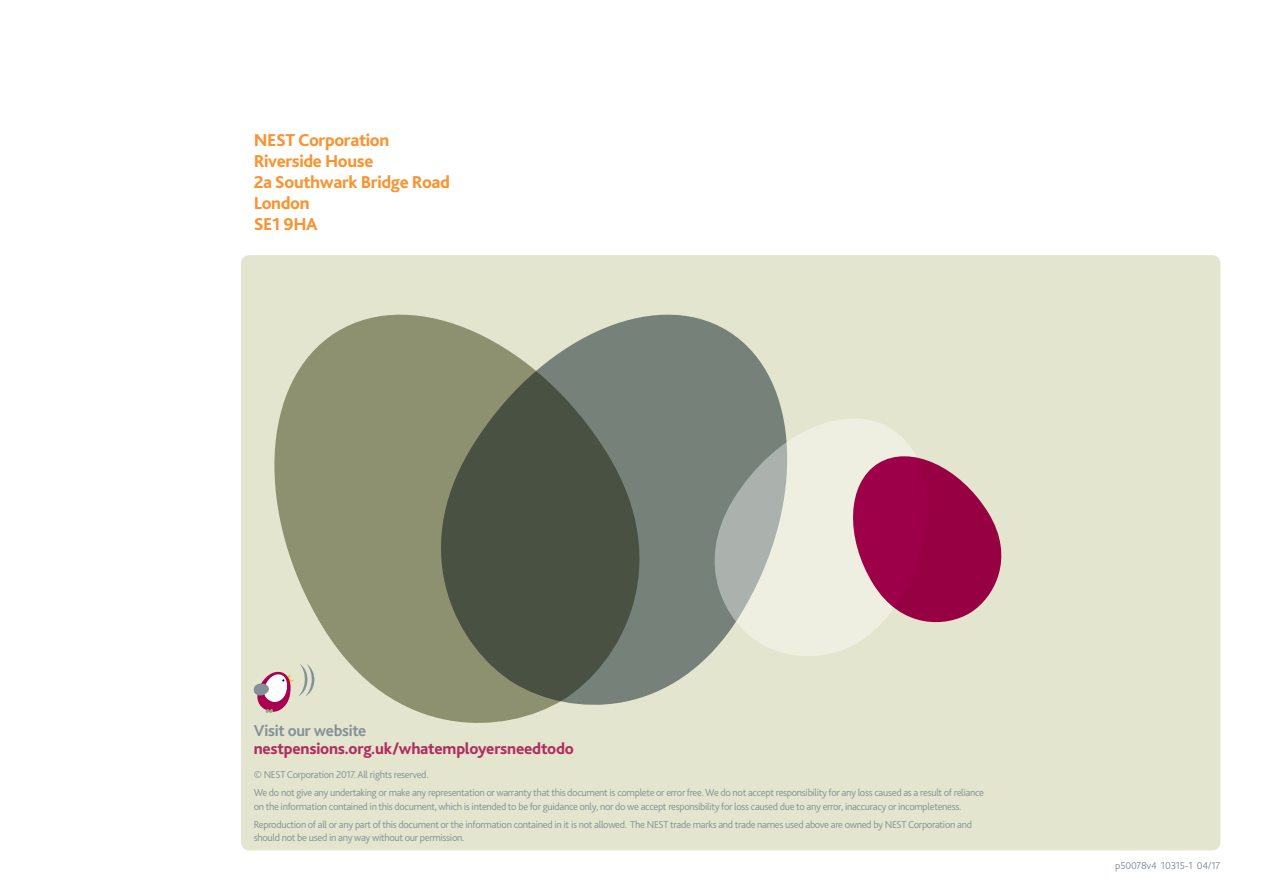
<style>
.page{position:relative;width:1263px;height:893px;background:#fff}
.page>*{position:absolute;margin:0;border:0;box-sizing:border-box;transform-origin:0 0}
.t1{font:800 18px/21px "Bliss 2";letter-spacing:-.02em;color:#f79433}
.t2{font:800 16.5px "Bliss 2";letter-spacing:-.015em;color:#b02d5e}
.t3{font:700 16.5px "Bliss 2";letter-spacing:-.015em;color:#839097}
.t4{font:300 10.5px/17.7px "Bliss 2";letter-spacing:-.03em;color:#839097}
</style>
<div class="page">
<div style="left:241px;top:255px;width:979px;height:595px;background:#e4e5ce;border-radius:9px"></div>
<svg style="left:253px;top:683px;width:8px;height:24px"></svg>
<svg style="left:261px;top:314px;width:290px;height:409px;fill:#8e9170"></svg>
<svg style="left:427px;top:314px;width:354px;height:392px;background:#747c6c"></svg>
<svg style="left:701px;top:406px;width:207px;height:252px;background:#c4c9bd"></svg>
<svg style="left:845px;top:444px;width:157px;height:180px"></svg>
<h1 class="t1" style="left:254px;top:129px;width:198px">NEST Corporation<br>Riverside House<br>2a Southwark Bridge Road<br>London<br>SE1 9HA</h1>
<h2 class="t3" style="left:254px;top:720px;width:114px">Visit our website</h2>
<h2 class="t2" style="left:254px;top:738px;width:322px">nestpensions.org.uk/whatemployersneedtodo</h2>
<p class="t4" style="left:254px;top:766px;width:732px">© NEST Corporation 2017. All rights reserved.<br>We do not give any undertaking or make any representation or warranty that this document is complete or error free. We do not accept responsibility for any loss caused as a result of reliance</p>
<p class="t4" style="left:254px;top:797px;width:720px">on the information contained in this document, which is intended to be for guidance only, nor do we accept responsibility for loss caused due to any error, inaccuracy or incompleteness.<br>Reproduction of all or any part of this document or the information contained in it is not allowed. The NEST trade marks and trade names used above are owned by NEST Corporation and</p>
<p class="t4" style="left:254px;top:828px;width:212px">should not be used in any way without our permission.</p>
<p class="t4" style="left:1115px;top:856px;width:107px">p50078v4 10315-1 04/17</p>
</div>
